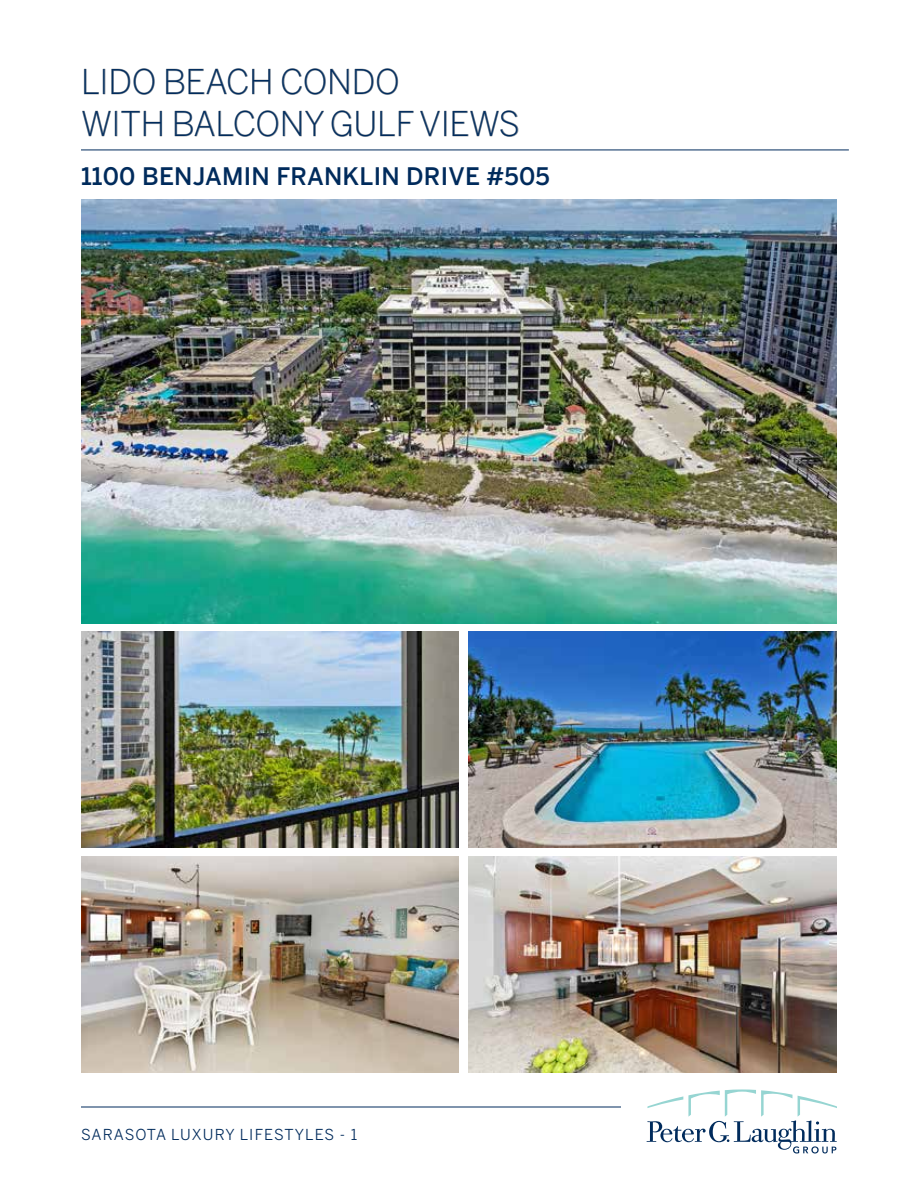
<style>
.page{position:relative;width:918px;height:1188px;background:#fff}
.page>*{position:absolute;margin:0;border:0;box-sizing:border-box;transform-origin:0 0}
.t1{font:300 33.75px/42px "Benton Sans";letter-spacing:-.01em;color:#002b5c}
.t2{font:500 24px "Benton Sans";letter-spacing:.01em;color:#002b5c}
.t3{font:15px "Benton Sans";letter-spacing:.065em;color:#002b5c}
</style>
<div class="page">
<svg style="left:647px;top:1089px;width:190px;height:64px"></svg>
<hr style="left:81px;top:1107px;width:540px;height:1px;background:#002b5c">
<hr style="left:81px;top:150px;width:768px;height:1px;background:#002b5c">
<svg style="left:84px;top:69px;width:15px;height:26px"></svg>
<div style="left:103px;top:69px;width:2px;height:25px;border:1px solid #b6b8ba"></div>
<svg style="left:111px;top:68px;width:44px;height:27px"></svg>
<svg style="left:166px;top:68px;width:105px;height:27px"></svg>
<svg style="left:282px;top:68px;width:67px;height:27px"></svg>
<svg style="left:355px;top:68px;width:43px;height:27px"></svg>
<svg style="left:82px;top:110px;width:29px;height:27px"></svg>
<div style="left:115px;top:111px;width:2px;height:25px;border:1px solid #b6b8ba"></div>
<svg style="left:121px;top:111px;width:41px;height:26px"></svg>
<svg style="left:175px;top:110px;width:149px;height:27px"></svg>
<svg style="left:332px;top:110px;width:82px;height:27px"></svg>
<svg style="left:420px;top:111px;width:20px;height:26px"></svg>
<div style="left:444px;top:111px;width:2px;height:25px;border:1px solid #b6b8ba"></div>
<svg style="left:452px;top:110px;width:66px;height:27px"></svg>
<img style="left:81px;top:199px;width:756px;height:424px">
<img style="left:468px;top:632px;width:369px;height:216px">
<img style="left:81px;top:632px;width:377px;height:216px">
<img style="left:468px;top:857px;width:369px;height:216px">
<img style="left:81px;top:857px;width:377px;height:216px">
<p class="t1" style="left:81px;top:60px;width:441px">LIDO BEACH CONDO<br>WITH BALCONY GULF VIEWS</p>
<p class="t2" style="left:81px;top:162px;width:470px">1100 BENJAMIN FRANKLIN DRIVE #505</p>
<p class="t3" style="left:81px;top:1126px;width:278px">SARASOTA LUXURY LIFESTYLES - 1</p>
</div>
